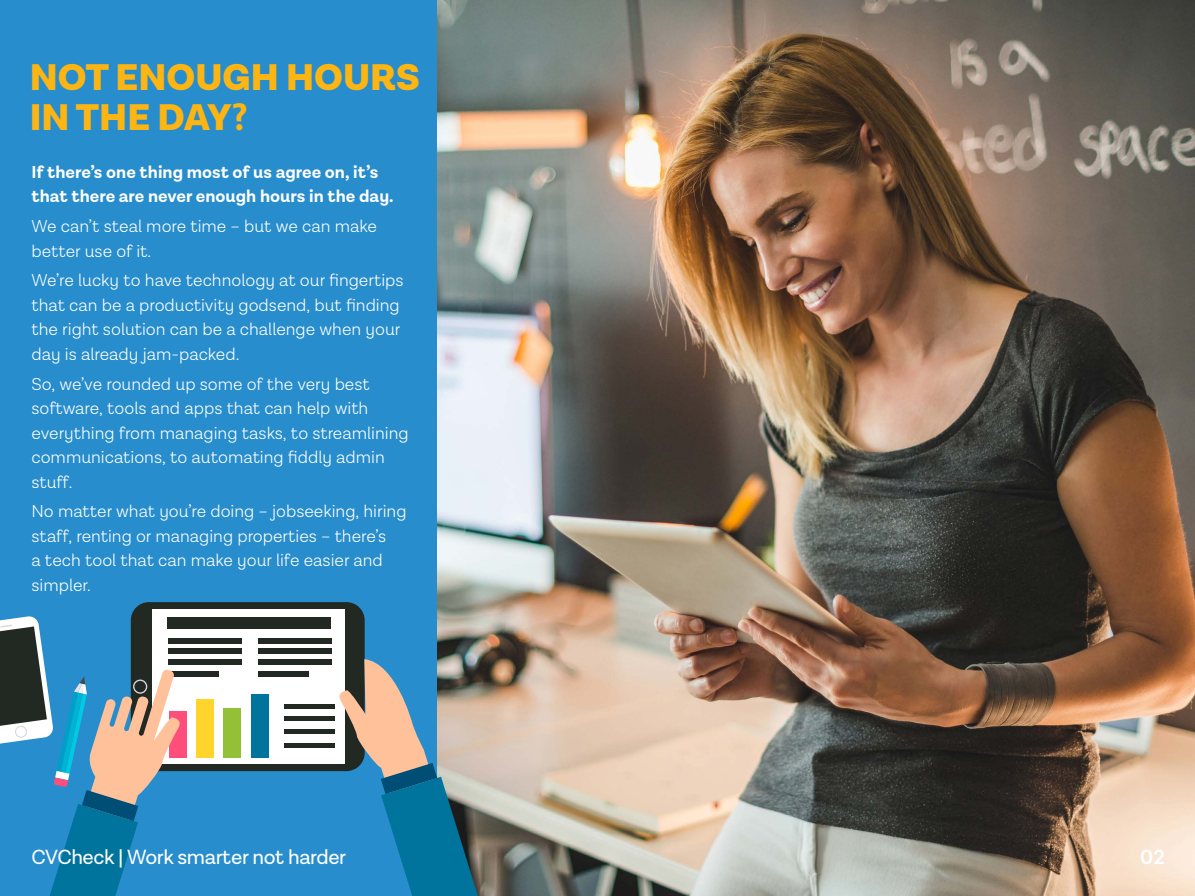
<style>
.page{position:relative;width:1195px;height:896px;background:#fff}
.page>*{position:absolute;margin:0;border:0;box-sizing:border-box;transform-origin:0 0}
.t1{font:900 37.62px/39.8px "Lota Grotesque Alt 2";color:#fcb513}
.t2{font:20.82px "Lota Grotesque Alt 2";letter-spacing:-.02em;color:#fff}
.t3{font:600 20.82px "Lota Grotesque Alt 2";color:#fff}
.t4{font:300 17.5px/24.5px "Lota Grotesque Alt 2";color:#fff}
.t5{font:700 17.5px/24.5px "Lota Grotesque Alt 2";color:#fff}
.s1{font-family:"Altona Sans";font-weight:700}
</style>
<div class="page">
<div style="left:0;top:0;width:437px;height:896px;background:#278dcc"></div>
<img style="left:437px;top:0;width:757px;height:896px">
<div style="left:131px;top:602px;width:234px;height:169px;background:#212922;border-radius:18px"></div>
<div style="left:152px;top:610px;width:193px;height:154px;background:#fff"></div>
<div style="left:167px;top:617px;width:164px;height:12px;background:#212922"></div>
<div style="left:167px;top:638px;width:74px;height:6px;background:#212922"></div>
<div style="left:167px;top:648px;width:74px;height:6px;background:#212922"></div>
<div style="left:167px;top:660px;width:74px;height:5px;background:#212922"></div>
<div style="left:167px;top:671px;width:51px;height:5px;background:#212922"></div>
<div style="left:258px;top:638px;width:74px;height:6px;background:#212922"></div>
<div style="left:258px;top:648px;width:74px;height:6px;background:#212922"></div>
<div style="left:258px;top:660px;width:74px;height:5px;background:#212922"></div>
<div style="left:258px;top:671px;width:51px;height:5px;background:#212922"></div>
<div style="left:284px;top:704px;width:51px;height:5px;background:#212922"></div>
<div style="left:284px;top:716px;width:51px;height:5px;background:#212922"></div>
<div style="left:284px;top:729px;width:51px;height:5px;background:#212922"></div>
<div style="left:284px;top:743px;width:51px;height:5px;background:#212922"></div>
<div style="left:169px;top:711px;width:18px;height:46px;background:#ff4e7c"></div>
<div style="left:196px;top:699px;width:18px;height:58px;background:#ffd52c"></div>
<div style="left:223px;top:708px;width:18px;height:49px;background:#92c137"></div>
<div style="left:251px;top:694px;width:18px;height:63px;background:#00749c"></div>
<svg style="left:0;top:616px;width:183px;height:280px"></svg>
<svg style="left:336px;top:659px;width:142px;height:237px"></svg>
<h1 class="t1" style="left:30px;top:59px;width:391px">NOT ENOUGH HOURS<br>IN THE DAY<span class="s1">?</span></h1>
<p class="t5" style="left:32px;top:160px;width:363px">If there’s one thing most of us agree on, it’s that there are never enough hours in the day.</p>
<p class="t4" style="left:32px;top:214px;width:347px">We can’t steal more time – but we can make better use of it.</p>
<p class="t4" style="left:32px;top:268px;width:373px">We’re lucky to have technology at our fingertips that can be a productivity godsend, but finding the right solution can be a challenge when your day is already jam-packed.</p>
<p class="t4" style="left:32px;top:372px;width:378px">So, we’ve rounded up some of the very best software, tools and apps that can help with everything from managing tasks, to streamlining communications, to automating fiddly admin stuff.</p>
<p class="t4" style="left:32px;top:499px;width:376px">No matter what you’re doing – jobseeking, hiring staff, renting or managing properties – there’s<br>a tech tool that can make your life easier and simpler.</p>
<p class="t2" style="left:32px;top:845px;width:316px">CVCheck | Work smarter not harder</p>
<p class="t3" style="left:1140px;top:845px;width:26px">02</p>
</div>
